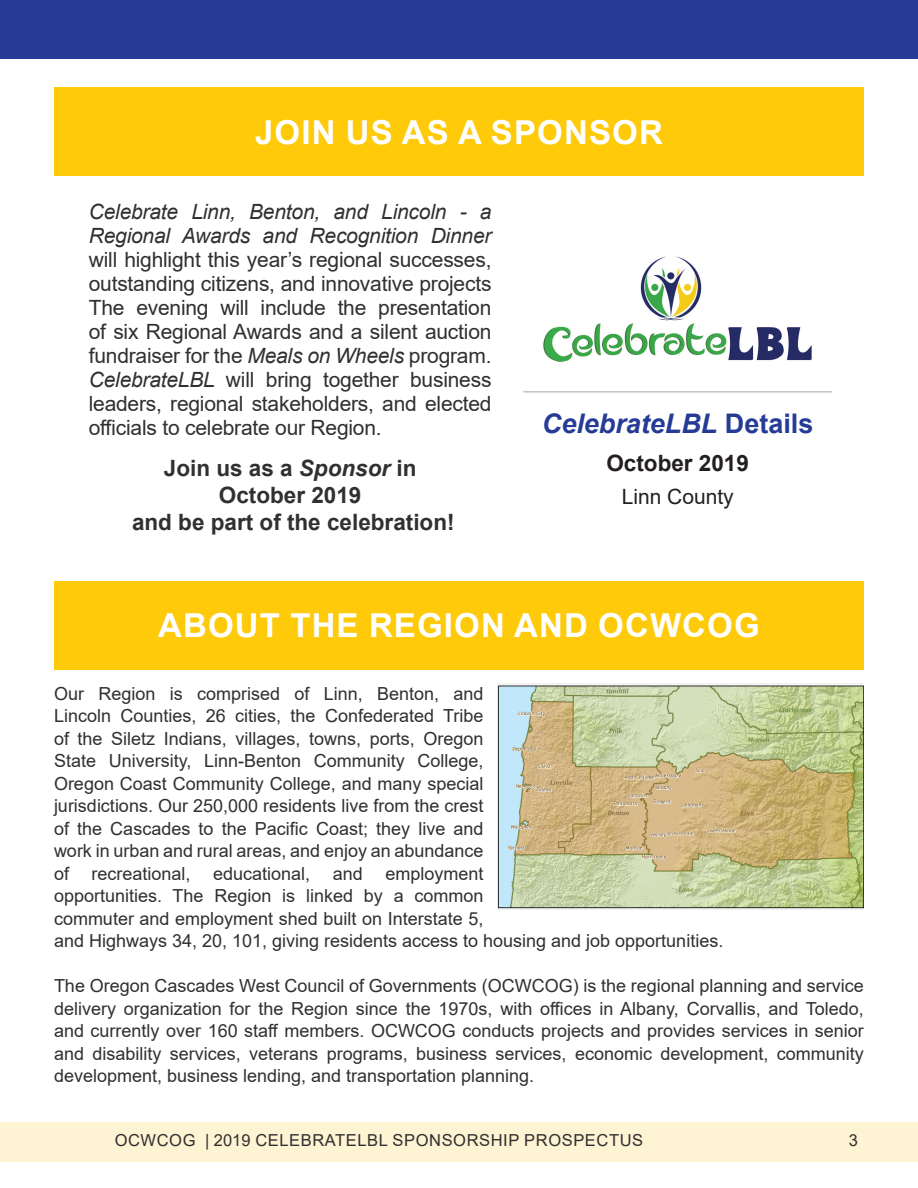
<style>
.page{position:relative;width:918px;height:1188px;background:#fff}
.page>*{position:absolute;margin:0;border:0;box-sizing:border-box;transform-origin:0 0}
.t1{font:700 33px "Arial";letter-spacing:.035em;color:#fff}
.t2{font:italic 700 27px "Arial";color:#253b96}
.t3{font:700 22.5px/27px "Arial";color:#312f30;text-align:center}
.t4{font:700 22.5px "Arial";color:#231f20}
.t5{font:21px/24px "Arial";letter-spacing:-.01em;color:#312f30;text-align:justify}
.t6{font:italic 21px/24px "Arial";letter-spacing:-.01em;color:#312f30}
.t7{font:21px "Arial";color:#231f20}
.t8{font:18px/22.5px "Arial";color:#312f30;text-align:justify}
.t9{font:16.5px "Arial";letter-spacing:.035em;color:#312f30}
.s1{font-style:italic}
.s2{font-style:normal}
</style>
<div class="page">
<div style="left:0;top:1122px;width:918px;height:40px;background:#fef3d2"></div>
<div style="left:0;top:0;width:918px;height:59px;background:#253b96"></div>
<div style="left:54px;top:87px;width:810px;height:89px;background:#feca0a"></div>
<img style="left:497px;top:683px;width:367px;height:227px">
<div style="left:54px;top:581px;width:810px;height:89px;background:#feca0a"></div>
<hr style="left:523px;top:391px;width:309px;height:2px;background:#c2c3c6">
<img style="left:543px;top:256px;width:269px;height:106px">
<h1 class="t1" style="left:255px;top:109px;width:409px">JOIN US AS A SPONSOR</h1>
<p class="t6" style="left:89px;top:200px;width:404px">Celebrate Linn, Benton, and Lincoln - a<br>Regional Awards and Recognition Dinner</p>
<p class="t5" style="left:89px;top:248px;width:404px">will highlight this year’s regional successes, outstanding citizens, and innovative projects The evening will include the presentation of six Regional Awards and a silent auction fundraiser for the <span class="s1">Meals on Wheels</span> program.<br><span class="s1">CelebrateLBL</span> will bring together business leaders, regional stakeholders, and elected officials to celebrate our Region.</p>
<p class="t3" style="left:132px;top:455px;width:324px">Join us as a <span class="s1">Sponsor</span> in<br>October 2019<br>and be part of the celebration!</p>
<h2 class="t2" style="left:542px;top:405px;width:273px">CelebrateLBL <span class="s2">Details</span></h2>
<p class="t4" style="left:606px;top:448px;width:144px">October 2019</p>
<p class="t7" style="left:622px;top:482px;width:114px">Linn County</p>
<h1 class="t1" style="left:158px;top:602px;width:603px">ABOUT THE REGION AND OCWCOG</h1>
<p class="t8" style="left:54px;top:682px;width:431px">Our Region is comprised of Linn, Benton, and Lincoln Counties, 26 cities, the Confederated Tribe of the Siletz Indians, villages, towns, ports, Oregon State University, Linn-Benton Community College, Oregon Coast Community College, and many special jurisdictions. Our 250,000 residents live from the crest of the Cascades to the Pacific Coast; they live and work in urban and rural areas, and enjoy an abundance of</p>
<p class="t8" style="left:54px;top:862px;width:671px;text-align:left;text-indent:331px">employment<br>opportunities. The Region is linked by a common<br>commuter and employment shed built on Interstate 5,<br>and Highways 34, 20, 101, giving residents access to housing and job opportunities.</p>
<p class="t8" style="left:54px;top:974px;width:811px">The Oregon Cascades West Council of Governments (OCWCOG) is the regional planning and service delivery organization for the Region since the 1970s, with offices in Albany, Corvallis, and Toledo, and currently over 160 staff members. OCWCOG conducts projects and provides services in senior and disability services, veterans programs, business services, economic development, community development, business lending, and transportation planning.</p>
<p class="t8" style="left:92px;top:862px;width:101px">recreational,</p>
<p class="t8" style="left:213px;top:862px;width:99px">educational,</p>
<p class="t8" style="left:333px;top:862px;width:32px">and</p>
<p class="t9" style="left:115px;top:1129px;width:530px">OCWCOG | 2019 CELEBRATELBL SPONSORSHIP PROSPECTUS</p>
<p class="t9" style="left:849px;top:1129px;width:11px">3</p>
</div>
